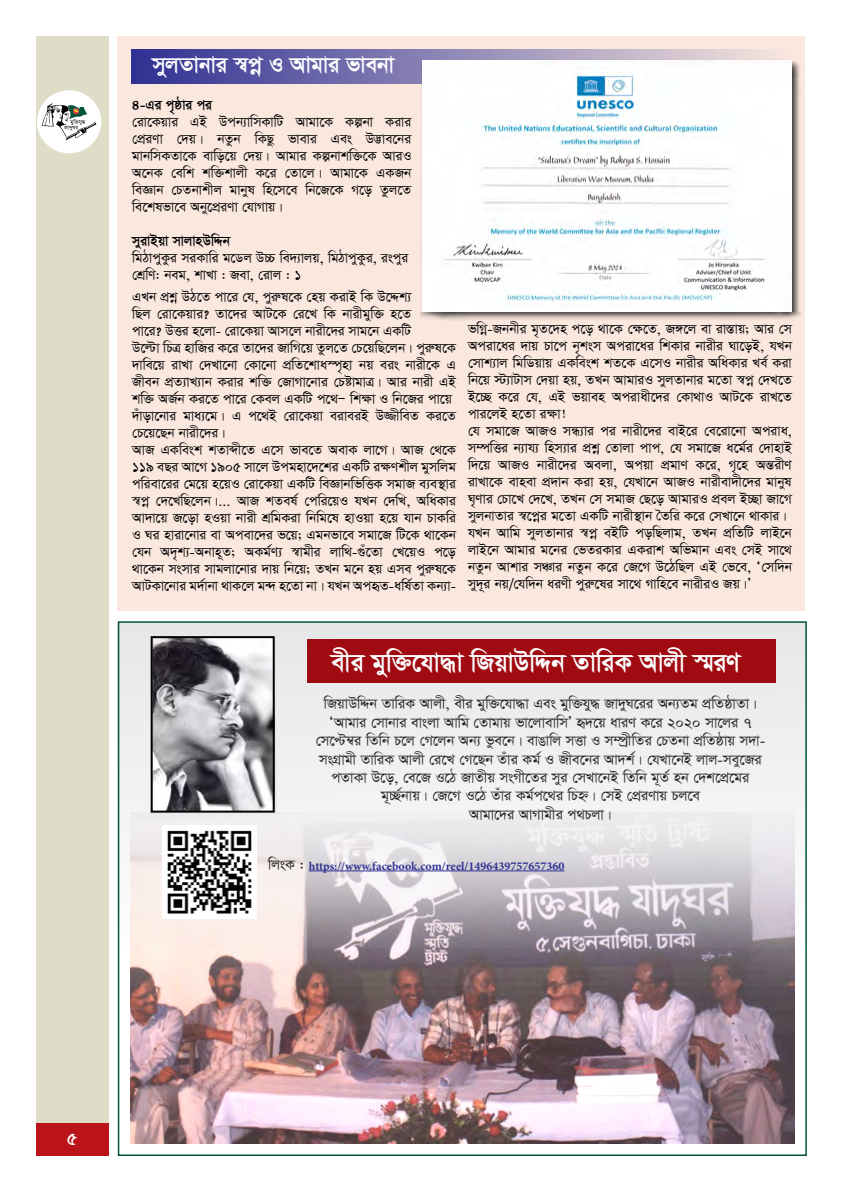
<style>
.page{position:relative;width:842px;height:1191px;background:#fff}
.page>*{position:absolute;margin:0;border:0;box-sizing:border-box;transform-origin:0 0}
.t1{font:700 30px "Sutonny MJ";color:#fff}
.t2{font:700 26px "Sutonny MJ";color:#fff}
.t3{font:700 20px "Sutonny MJ";color:#fff}
.t4{font:17px/18.3px "Sutonny MJ";color:#222;text-align:center}
.t5{font:16px/17px "Sutonny MJ";color:#000}
.t6{font:700 16px "Sutonny MJ";color:#000}
.t7{font:700 12px "Minion Pro";color:#2e3092}
.s1{font-family:"Sutonny MJ";font-weight:400;font-size:17px;color:#222}
</style>
<div class="page">
<div style="left:117px;top:36px;width:688px;height:575px;background:#fae8df"></div>
<img style="left:130px;top:948px;width:664px;height:196px">
<svg style="left:121px;top:624px;width:683px;height:324px;fill:#ededed"></svg>
<div style="left:36px;top:36px;width:72px;height:1119px;background:#dfddc7"></div>
<div style="left:37px;top:90px;width:64px;height:63px;background:#fff;border-radius:50%"></div>
<svg style="left:42px;top:103px;width:55px;height:37px"></svg>
<div style="left:36px;top:1123px;width:72px;height:32px;background:#ba141a"></div>
<div style="left:131px;top:49px;width:659px;height:34px;background:linear-gradient(to right,#2f3092,#f7e6de)"></div>
<img style="left:163px;top:825px;width:93px;height:93px">
<div style="left:307px;top:639px;width:469px;height:44px;background:#9f0b10"></div>
<img style="left:154px;top:639px;width:118px;height:170px">
<div style="left:150px;top:635px;width:127px;height:179px;border:2px solid #e6e7e8"></div>
<div style="left:151px;top:636px;width:124px;height:176px;border:2px solid #000"></div>
<hr style="left:309px;top:870px;width:255px;height:1px;background:#2e3092">
<div style="left:420px;top:59px;width:380px;height:261px;background:#000;opacity:.75"></div>
<img style="left:422px;top:61px;width:370px;height:250px">
<h2 class="t2" style="left:152px;top:50px;width:243px">MYJZVBVI ¯^CŒ I AVGVI FVEBV</h2>
<p class="t6" style="left:132px;top:96px;width:81px">4-GI C„ÔVI CI</p>
<p class="t5" style="left:132px;top:114px;width:281px;text-align:justify">†IV‡KQVI GB DCB¨VWMKVWU AVGV‡K KÍBV KIVI †CÖIYV †`Q| BZZB WKQZ FVEVI GES D™¢VE‡BI GVBWMKZV‡K EVWO‡Q †`Q| AVGVI KÍBVKW³‡K AVII A‡BK †EWK KW³KVJX K‡I †ZV‡J| AVGV‡K GKRB WEÁVB †PZBVKXJ GVBYL WN‡M‡E WB‡R‡K M‡O ZZJ‡Z WE‡KLFV‡E ABY‡CÖIYV †HVMVQ|</p>
<p class="t6" style="left:132px;top:232px;width:99px">MYIVBQV MVJVNDWÏB</p>
<p class="t5" style="left:132px;top:250px;width:279px">WGVVCYKZI MIKVWI G‡WJ D”P WE`¨VJQ, WGVVCYKZI, ISCYI †KÖWY: BEG, KVLV : REV, †IVJ : 1</p>
<p class="t5" style="left:132px;top:289px;width:325px">GLB CÖKŒ DV‡Z CV‡I †H, CYIÆL‡K †NQ KIVB WK D‡ÏK¨<br>WQJ †IV‡KQVI? ZV‡`I AVU‡K †I‡L WK BVIXGYW³ N‡Z<br>CV‡I? DËI N‡JV- †IV‡KQV AVM‡J BVIX‡`I MVG‡B GKWU<br>D‡ËV WPÎ NVWRI K‡I ZV‡`I RVWM‡Q ZZJ‡Z †P‡QWQ‡JB| CYIÆL‡K `VWE‡Q IVLV †`LV‡BV †KV‡BV CÖWZ‡KVA¯Ú„NV BQ EIS BVIX‡K G RXEB CÖZ¨VL¨VB KIVI KW³ †RVMV‡BVI †PÓVGVÎ| AVI BVIX GB KW³ AR©B KI‡Z CV‡I †KEJ GKWU C‡_Ñ WKŸV I WB‡RI CV‡Q `UVOV‡BVI GVA¨‡G| G C‡_B †IV‡KQV EIVEIB D¾XWEZ KI‡Z †P‡Q‡QB BVIX‡`I|<br>AVR GKWESK KZVÃX‡Z G‡M FVE‡Z AEVK JV‡M| AVR †_‡K 119 EQI AV‡M 1905 MV‡J DCGNV‡`‡KI GKWU IŸYKXJ GYMWJG CWIEV‡II †G‡Q N‡QI †IV‡KQV GKWU WEÁVBWFWËK MGVR E¨E¯’VI ¯^CŒ †`‡LWQ‡JB|... AVR KZEL© †CWI‡QI HLB †`WL, AWAKVI AV`V‡Q R‡OV NIQV BVIX KÖWGKIV WBWG‡L NVIQV N‡Q HVB PVKWI I NI NVIV‡BVI EV ACEV‡`I F‡Q; GGBFV‡E MGV‡R WU‡K _V‡KB †HB A`„K¨-ABVN~Z; AKG©Y¨ ¯^VGXI JVW_-¸U‡ZV †L‡QI C‡O _V‡KB MSMVI MVGJV‡BVI `VQ WB‡Q; ZLB G‡B NQ GME CYIÆL‡K AVUKV‡BVI G`©VBV _VK‡J G›` N‡ZV BV| HLB ACÜZ-AWL©ZV KB¨V-</p>
<p class="t5" style="left:468px;top:321px;width:327px">FWMŒ-RBBXI G„Z‡`N C‡O _V‡K †Ÿ‡Z, R½‡J EV IV¯ÍVQ; AVI †M ACIV‡AI `VQ PV‡C B„KSM ACIV‡AI WKKVI BVIXI NV‡OB, HLB †MVK¨VJ WGWWQVQ GKWESK KZ‡K G‡MI BVIXI AWAKVI LE© KIV WB‡Q ÷¨VUVM †`QV NQ, ZLB AVGVII MYJZVBVI G‡ZV ¯^CŒ †`L‡Z B‡”Q K‡I †H, GB FQVEN ACIVAX‡`I †KV_VI AVU‡K IVL‡Z CVI‡JB N‡ZV IŸV!<br>†H MGV‡R AVRI MÜ¨VI CI BVIX‡`I EVB‡I †E‡IV‡BV ACIVA, M¤ÚWËI B¨VH¨ WNM¨VI CÖKŒ †ZVJV CVC, †H MGV‡R A‡G©I †`VNVB W`‡Q AVRI BVIX‡`I AEJV, ACQV CÖGVY K‡I, M„‡N AŠÍIXY IVLV‡K EVNEV CÖ`VB KIV NQ, †HLV‡B AVRI BVIXEV`X‡`I GVBYL N„YVI †PV‡L †`‡L, ZLB †M MGVR †Q‡O AVGVII CÖEJ B”QV RV‡M MYJBVZVI ¯^‡CŒI G‡ZV GKWU BVIX¯’VB ˆZWI K‡I †MLV‡B _VKVI| HLB AVWG MYJZVBVI ¯^CŒ EBWU COWQJVG, ZLB CÖWZWU JVB‡B JVB‡B AVGVI G‡BI †FZIKVI GKIVK AWFGVB GES †MB MV‡_ BZZB AVKVI MÂVI BZZB K‡I †R‡M D‡VWQJ GB †F‡E, Ô†MW`B MY`~I BQ/†HW`B AIYX CYIÆ‡LI MV‡_ MVWN‡E BVIXII RQ|Õ</p>
<h1 class="t1" style="left:332px;top:645px;width:410px">EXI GYW³‡HV×V WRQVDWÏB ZVWIK AVJX ¯§IY</h1>
<p class="t4" style="left:316px;top:695px;width:451px">WRQVDWÏB ZVWIK AVJX, EXI GYW³‡HV×V GES GYW³HY× RV`YN‡II AB¨ZG CÖWZÔVZV| ÔAVGVI †MVBVI EVSJV AVWG †ZVGVQ FV‡JVEVWMÕ Ü`‡Q AVIY K‡I 2020 MV‡JI 7 †M‡Þ¤^I WZWB P‡J †M‡JB AB¨ FZE‡B| EVOVWJ MËV I M¤ÚªXWZI †PZBV CÖWZÔVQ M`V-MSMÖVGX ZVWIK AVJX †I‡L †M‡QB ZUVI KG© I RXE‡BI AV`K©| †HLV‡BB JVJ-MEY‡RI CZVKV D‡O, †E‡R I‡V RVZXQ MSMX‡ZI MYI †MLV‡BB WZWB G~Z© NB †`K‡CÖ‡GI G~”Q©BVQ| †R‡M I‡V ZUVI KG©C‡_I WPÝ| †MB †CÖIYVQ PJ‡E<br>AVGV‡`I AVMVGXI C_PJV|</p>
<p class="t7" style="left:268px;top:857px;width:298px"><span class="s1">WJSK :</span> https://www.facebook.com/reel/1496439757657360</p>
<p class="t3" style="left:67px;top:1128px;width:12px">5</p>
</div>
